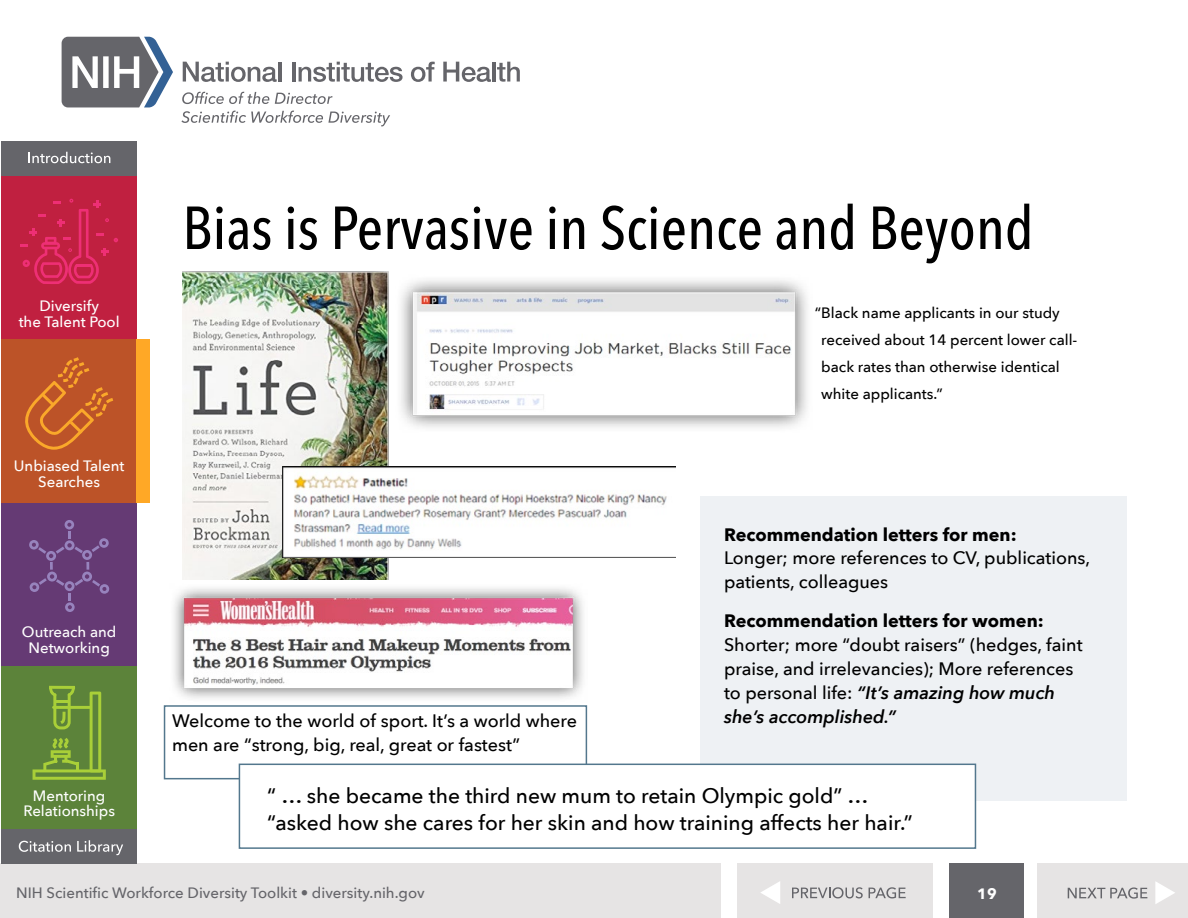
<style>
.page{position:relative;width:1188px;height:918px;background:#fff}
.page>*{position:absolute;margin:0;border:0;box-sizing:border-box;transform-origin:0 0}
.t1{font:500 60px "Avenir Next Condensed";color:#000}
.t2{font:500 21px/27px "Avenir Next";color:#000}
.t3{font:500 18px/24px "Avenir Next";color:#000}
.t4{font:500 15px/27px "Avenir Next";color:#000}
.t5{font:500 15px/15.6px "Avenir Next";color:#fff;text-align:center}
.t6{font:500 15px "Avenir Next";color:#65656a}
.t7{font:700 15px "Avenir Next";color:#fff}
.s1{font-weight:700}
.s2{font-weight:600;font-style:italic}
</style>
<div class="page">
<svg style="left:183px;top:62px;width:94px;height:20px"></svg>
<hr style="left:278px;top:62px;width:3px;height:20px;background:#65656a">
<hr style="left:292px;top:62px;width:3px;height:20px;background:#65656a">
<svg style="left:299px;top:62px;width:104px;height:20px"></svg>
<svg style="left:411px;top:62px;width:24px;height:20px"></svg>
<svg style="left:443px;top:62px;width:48px;height:20px"></svg>
<hr style="left:492px;top:62px;width:4px;height:20px;background:#65656a">
<svg style="left:497px;top:62px;width:23px;height:20px"></svg>
<svg style="left:62px;top:37px;width:111px;height:70px"></svg>
<svg style="left:182px;top:92px;width:87px;height:12px"></svg>
<svg style="left:275px;top:93px;width:58px;height:11px"></svg>
<svg style="left:181px;top:111px;width:209px;height:15px"></svg>
<div style="left:0;top:864px;width:720px;height:54px;background:#e6e4e4"></div>
<div style="left:949px;top:864px;width:74px;height:54px;background:#65656a"></div>
<div style="left:1px;top:141px;width:136px;height:36px;background:#65656a"></div>
<svg style="left:28px;top:152px;width:82px;height:11px"></svg>
<div style="left:1px;top:177px;width:136px;height:163px;background:#c02040"></div>
<svg style="left:20px;top:199px;width:98px;height:85px"></svg>
<div style="left:1px;top:340px;width:136px;height:163px;background:#bc5328"></div>
<svg style="left:25px;top:357px;width:88px;height:93px"></svg>
<div style="left:1px;top:503px;width:136px;height:163px;background:#653a74"></div>
<svg style="left:29px;top:520px;width:80px;height:92px"></svg>
<div style="left:1px;top:666px;width:136px;height:163px;background:#5c833a"></div>
<svg style="left:33px;top:686px;width:73px;height:94px"></svg>
<div style="left:1px;top:829px;width:136px;height:35px;background:#65656a"></div>
<svg style="left:19px;top:841px;width:52px;height:11px"></svg>
<svg style="left:77px;top:840px;width:46px;height:15px"></svg>
<div style="left:737px;top:864px;width:196px;height:54px;background:#e6e4e4"></div>
<svg style="left:792px;top:887px;width:71px;height:11px"></svg>
<svg style="left:869px;top:887px;width:37px;height:11px"></svg>
<svg style="left:761px;top:881px;width:19px;height:23px"></svg>
<div style="left:1038px;top:864px;width:150px;height:54px;background:#e6e4e4"></div>
<svg style="left:1155px;top:882px;width:20px;height:22px"></svg>
<svg style="left:1068px;top:887px;width:79px;height:12px"></svg>
<div style="left:700px;top:496px;width:426px;height:304px;background:#eef1f4"></div>
<img style="left:183px;top:271px;width:206px;height:309px">
<img style="left:401px;top:280px;width:407px;height:148px">
<img style="left:282px;top:467px;width:394px;height:91px">
<img style="left:174px;top:588px;width:410px;height:111px">
<div style="left:164px;top:705px;width:423px;height:74px;border:2px solid #53778d"></div>
<div style="left:239px;top:764px;width:736px;height:84px;background:#fff"></div>
<div style="left:239px;top:764px;width:737px;height:85px;border:2px solid #53778d"></div>
<div style="left:137px;top:340px;width:13px;height:163px;background:#ffa826"></div>
<p class="t5" style="left:19px;top:298px;width:102px">Diversify<br>the Talent Pool</p>
<p class="t5" style="left:14px;top:458px;width:112px">Unbiased Talent<br>Searches</p>
<p class="t5" style="left:22px;top:624px;width:96px">Outreach and<br>Networking</p>
<p class="t5" style="left:23px;top:787px;width:93px">Mentoring<br>Relationships</p>
<h2 class="t1" style="left:183px;top:192px;width:853px">Bias is Pervasive in Science and Beyond</h2>
<p class="t4" style="left:821px;top:299px;width:258px;text-indent:-6px">“ Black name applicants in our study received about 14 percent lower call&shy;back rates than otherwise identical white applicants.”</p>
<p class="t3" style="left:724px;top:522px;width:368px"><span class="s1">Recommendation letters for men:<br></span>Longer; more references to CV, publications, patients, colleagues</p>
<p class="t3" style="left:724px;top:608px;width:360px"><span class="s1">Recommendation letters for women:<br></span>Shorter; more “doubt raisers” (hedges, faint praise, and irrelevancies); More references to personal life: <span class="s2">“It’s amazing how much she’s accomplished.”</span></p>
<p class="t3" style="left:172px;top:708px;width:407px">Welcome to the world of sport. It’s a world where men are “strong, big, real, great or fastest”</p>
<p class="t2" style="left:267px;top:782px;width:647px">“ … she became the third new mum to retain Olympic gold” … “asked how she cares for her skin and how training affects her hair.”</p>
<p class="t6" style="left:16px;top:880px;width:410px">NIH Scientific Workforce Diversity Toolkit • diversity.nih.gov</p>
<p class="t7" style="left:977px;top:880px;width:21px">19</p>
</div>
